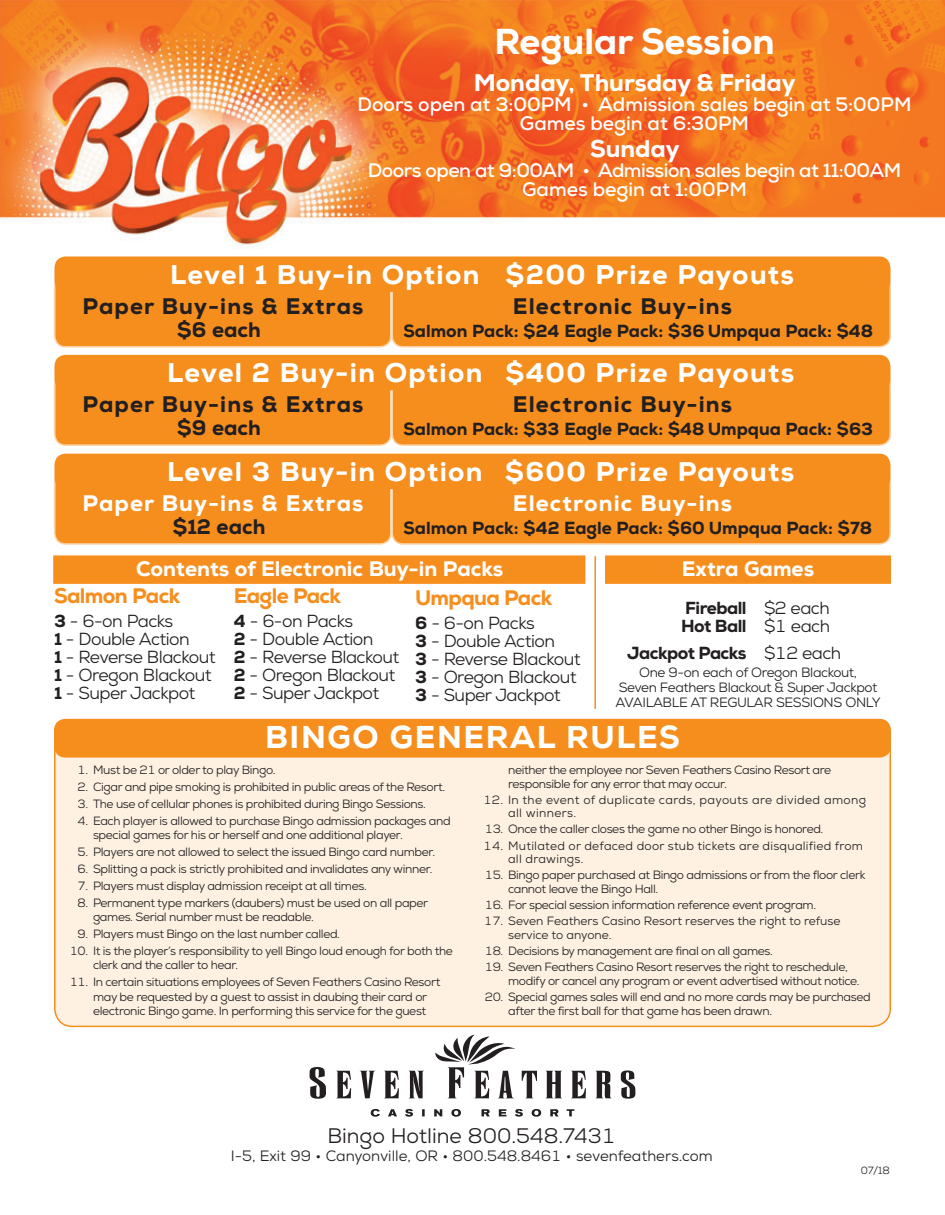
<style>
.page{position:relative;width:945px;height:1215px;background:#fff}
.page>*{position:absolute;margin:0;border:0;box-sizing:border-box;transform-origin:0 0}
.t1{font:800 36px "Nexa";color:#fff}
.t2{font:800 31.5px "Nexa";letter-spacing:.05em;color:#fff}
.t3{font:800 27px "Nexa";letter-spacing:.05em;color:#fff}
.t4{font:800 24px "Nexa";color:#fff}
.t5{font:800 22.5px "Nexa";letter-spacing:.05em;color:#231f20}
.t6{font:800 22.5px "Nexa";letter-spacing:.05em;color:#fff}
.t7{font:800 21px "Nexa";color:#fff}
.t8{font:800 21px "Nexa";letter-spacing:-.03em;color:#f68e1e}
.t9{font:21px "Nexa";color:#231f20}
.t10{font:800 21px "Nexa";color:#231f20}
.t11{font:700 19.5px/19.5px "Nexa";letter-spacing:-.025em;color:#fff;text-align:center}
.t12{font:700 19.5px/19.5px "Nexa";color:#fff;text-align:center}
.t13{font:17.4px/18px "Nexa";letter-spacing:-.03em;color:#231f20}
.t14{font:800 17.4px "Nexa";color:#231f20}
.t15{font:800 17.4px/18px "Nexa";letter-spacing:-.03em;color:#231f20}
.t16{font:15px "Nexa";color:#231f20}
.t17{font:13.5px/15px "Nexa";letter-spacing:-.03em;color:#231f20;text-align:center}
.t18{font:12px/14.7px "Nexa";letter-spacing:-.03em;color:#231f20}
.t19{font:12px/13.8px "Nexa";color:#231f20}
.t20{font:12px/13.8px "Nexa";letter-spacing:.02em;color:#231f20}
.t21{font:12px/13.8px "Nexa";letter-spacing:.03em;color:#231f20}
.t22{font:10.5px "Nexa";color:#231f20}
.s1{font-weight:800}
.s2{font-weight:400}
</style>
<div class="page">
<img style="left:0;top:0;width:945px;height:247px">
<div style="left:55px;top:731px;width:835px;height:295px;background:#fef1e2;border-radius:18px"></div>
<div style="left:55px;top:720px;width:835px;height:37px;background:#f68e1e;border-radius:11px"></div>
<div style="left:54px;top:719px;width:837px;height:39px;border:2px solid #f68e1e;border-radius:11px"></div>
<div style="left:54px;top:556px;width:531px;height:27px;background:#f68e1e"></div>
<div style="left:53px;top:555px;width:532px;height:29px;border:2px solid #f68e1e"></div>
<div style="left:606px;top:556px;width:284px;height:27px;background:#f68e1e"></div>
<div style="left:605px;top:555px;width:286px;height:29px;border:2px solid #f68e1e"></div>
<hr style="left:594px;top:556px;width:2px;height:153px;background:#f68e1e">
<div style="left:55px;top:259px;width:336px;height:88px;background:#f68e1e;border-radius:11px"></div>
<div style="left:54px;top:258px;width:338px;height:90px;border:2px solid #fdd3a8;border-radius:11px"></div>
<div style="left:392px;top:259px;width:498px;height:88px;background:#f68e1e;border-radius:11px"></div>
<div style="left:391px;top:258px;width:500px;height:90px;border:2px solid #fdd3a8;border-radius:11px"></div>
<div style="left:55px;top:256px;width:835px;height:36px;background:#f68e1e;border-radius:11px"></div>
<div style="left:55px;top:358px;width:336px;height:87px;background:#f68e1e;border-radius:11px"></div>
<div style="left:54px;top:357px;width:338px;height:89px;border:2px solid #fdd3a8;border-radius:11px"></div>
<div style="left:392px;top:358px;width:498px;height:87px;background:#f68e1e;border-radius:11px"></div>
<div style="left:391px;top:357px;width:500px;height:89px;border:2px solid #fdd3a8;border-radius:11px"></div>
<div style="left:55px;top:355px;width:835px;height:35px;background:#f68e1e;border-radius:11px"></div>
<div style="left:55px;top:456px;width:336px;height:88px;background:#f68e1e;border-radius:11px"></div>
<div style="left:54px;top:456px;width:338px;height:89px;border:2px solid #fdd3a8;border-radius:11px"></div>
<div style="left:392px;top:456px;width:498px;height:88px;background:#f68e1e;border-radius:11px"></div>
<div style="left:391px;top:456px;width:500px;height:89px;border:2px solid #fdd3a8;border-radius:11px"></div>
<div style="left:55px;top:454px;width:835px;height:35px;background:#f68e1e;border-radius:11px"></div>
<svg style="left:309px;top:1035px;width:327px;height:82px"></svg>
<h1 class="t1" style="left:494px;top:28px;width:282px">Regular Session</h1>
<h3 class="t4" style="left:474px;top:74px;width:323px">Monday, Thursday &amp; Friday</h3>
<h3 class="t12" style="left:358px;top:97px;width:556px">Doors open at 3:00PM • Admission sales begin at 5:00PM<br>Games begin at 6:30PM</h3>
<h3 class="t4" style="left:590px;top:140px;width:91px">Sunday</h3>
<h3 class="t11" style="left:368px;top:163px;width:535px">Doors open at 9:00AM • Admission sales begin at 11:00AM<br>Games begin at 1:00PM</h3>
<h3 class="t3" style="left:170px;top:264px;width:625px">Level 1 Buy-in Option $200 Prize Payouts</h3>
<h3 class="t5" style="left:82px;top:297px;width:282px">Paper Buy-ins &amp; Extras</h3>
<h3 class="t5" style="left:513px;top:297px;width:221px">Electronic Buy-ins</h3>
<h3 class="t10" style="left:177px;top:322px;width:86px">$6 each</h3>
<h3 class="t14" style="left:404px;top:325px;width:471px">Salmon Pack: $24 Eagle Pack: $36 Umpqua Pack: $48</h3>
<h3 class="t3" style="left:167px;top:363px;width:629px">Level 2 Buy-in Option $400 Prize Payouts</h3>
<h3 class="t5" style="left:82px;top:396px;width:282px">Paper Buy-ins &amp; Extras</h3>
<h3 class="t5" style="left:513px;top:396px;width:221px">Electronic Buy-ins</h3>
<h3 class="t10" style="left:177px;top:420px;width:86px">$9 each</h3>
<h3 class="t14" style="left:404px;top:423px;width:471px">Salmon Pack: $33 Eagle Pack: $48 Umpqua Pack: $63</h3>
<h3 class="t3" style="left:167px;top:461px;width:629px">Level 3 Buy-in Option $600 Prize Payouts</h3>
<h3 class="t6" style="left:82px;top:495px;width:282px">Paper Buy-ins &amp; Extras</h3>
<h3 class="t6" style="left:513px;top:495px;width:221px">Electronic Buy-ins</h3>
<h3 class="t10" style="left:172px;top:519px;width:95px">$12 each</h3>
<h3 class="t14" style="left:404px;top:522px;width:470px">Salmon Pack: $42 Eagle Pack: $60 Umpqua Pack: $78</h3>
<h3 class="t7" style="left:136px;top:561px;width:368px">Contents of Electronic Buy-in Packs</h3>
<h3 class="t7" style="left:682px;top:561px;width:134px">Extra Games</h3>
<h3 class="t8" style="left:54px;top:588px;width:128px">Salmon Pack</h3>
<h3 class="t13" style="left:54px;top:615px;width:163px"><span class="s1">3</span> - 6-on Packs<br><span class="s1">1</span> - Double Action<br><span class="s1">1</span> - Reverse Blackout<br><span class="s1">1</span> - Oregon Blackout<br><span class="s1">1</span> - Super Jackpot</h3>
<h3 class="t8" style="left:234px;top:588px;width:109px">Eagle Pack</h3>
<h3 class="t13" style="left:234px;top:615px;width:167px"><span class="s1">4</span> - 6-on Packs<br><span class="s1">2</span> - Double Action<br><span class="s1">2</span> - Reverse Blackout<br><span class="s1">2</span> - Oregon Blackout<br><span class="s1">2</span> - Super Jackpot</h3>
<h3 class="t8" style="left:415px;top:590px;width:139px">Umpqua Pack</h3>
<h3 class="t13" style="left:415px;top:616px;width:167px"><span class="s1">6</span> - 6-on Packs<br><span class="s1">3</span> - Double Action<br><span class="s1">3</span> - Reverse Blackout<br><span class="s1">3</span> - Oregon Blackout<br><span class="s1">3</span> - Super Jackpot</h3>
<h3 class="t15" style="left:681px;top:602px;width:150px">Fireball <span class="s2">$2 each<br></span>Hot Ball <span class="s2">$1 each</span></h3>
<h3 class="t15" style="left:627px;top:647px;width:215px">Jackpot Packs <span class="s2">$12 each</span></h3>
<p class="t17" style="left:615px;top:667px;width:267px">One 9-on each of Oregon Blackout,<br>Seven Feathers Blackout &amp; Super Jackpot<br>AVAILABLE AT REGULAR SESSIONS ONLY</p>
<h2 class="t2" style="left:265px;top:725px;width:416px">BINGO GENERAL RULES</h2>
<p class="t18" style="left:78px;top:765px;width:200px">1. Must be 21 or older to play Bingo.</p>
<p class="t18" style="left:78px;top:781px;width:369px">2. Cigar and pipe smoking is prohibited in public areas of the Resort.</p>
<p class="t18" style="left:78px;top:798px;width:350px">3. The use of cellular phones is prohibited during Bingo Sessions.</p>
<p class="t18" style="left:93px;top:815px;width:359px;text-indent:-15px">4. Each player is allowed to purchase Bingo admission packages and special games for his or herself and one additional player.</p>
<p class="t18" style="left:78px;top:846px;width:359px">5. Players are not allowed to select the issued Bingo card number.</p>
<p class="t18" style="left:78px;top:863px;width:357px">6. Splitting a pack is strictly prohibited and invalidates any winner.</p>
<p class="t18" style="left:78px;top:880px;width:291px">7. Players must display admission receipt at all times.</p>
<p class="t18" style="left:93px;top:897px;width:337px;text-indent:-15px">8. Permanent type markers (daubers) must be used on all paper games. Serial number must be readable.</p>
<p class="t18" style="left:78px;top:928px;width:264px">9. Players must Bingo on the last number called.</p>
<p class="t18" style="left:93px;top:945px;width:361px;text-indent:-23px">10. It is the player’s responsibility to yell Bingo loud enough for both the clerk and the caller to hear.</p>
<p class="t18" style="left:93px;top:976px;width:349px;text-indent:-23px">11. In certain situations employees of Seven Feathers Casino Resort may be requested by a guest to assist in daubing their card or electronic Bingo game. In performing this service for the guest</p>
<p class="t18" style="left:508px;top:764px;width:325px;line-height:13.8px">neither the employee nor Seven Feathers Casino Resort are responsible for any error that may occur.</p>
<p class="t21" style="left:508px;top:794px;width:359px;text-indent:-25px">12. In the event of duplicate cards, payouts are divided among all winners.</p>
<p class="t18" style="left:485px;top:824px;width:340px">13. Once the caller closes the game no other Bingo is honored.</p>
<p class="t20" style="left:508px;top:840px;width:356px;text-indent:-25px">14. Mutilated or defaced door stub tickets are disqualified from all drawings.</p>
<p class="t18" style="left:508px;top:870px;width:359px;line-height:13.8px;text-indent:-23px">15. Bingo paper purchased at Bingo admissions or from the floor clerk cannot leave the Bingo Hall.</p>
<p class="t18" style="left:485px;top:899px;width:333px">16. For special session information reference event program.</p>
<p class="t19" style="left:508px;top:916px;width:334px;text-indent:-24px">17. Seven Feathers Casino Resort reserves the right to refuse service to anyone.</p>
<p class="t18" style="left:485px;top:945px;width:290px">18. Decisions by management are final on all games.</p>
<p class="t18" style="left:508px;top:962px;width:353px;line-height:13.8px;text-indent:-23px">19. Seven Feathers Casino Resort reserves the right to reschedule, modify or cancel any program or event advertised without notice.</p>
<p class="t18" style="left:508px;top:992px;width:364px;line-height:13.8px;text-indent:-23px">20. Special games sales will end and no more cards may be purchased after the first ball for that game has been drawn.</p>
<h3 class="t9" style="left:327px;top:1128px;width:290px">Bingo Hotline 800.548.7431</h3>
<p class="t16" style="left:231px;top:1150px;width:484px">I-5, Exit 99 • Canyonville, OR • 800.548.8461 • sevenfeathers.com</p>
<p class="t22" style="left:861px;top:1166px;width:31px">07/18</p>
</div>
